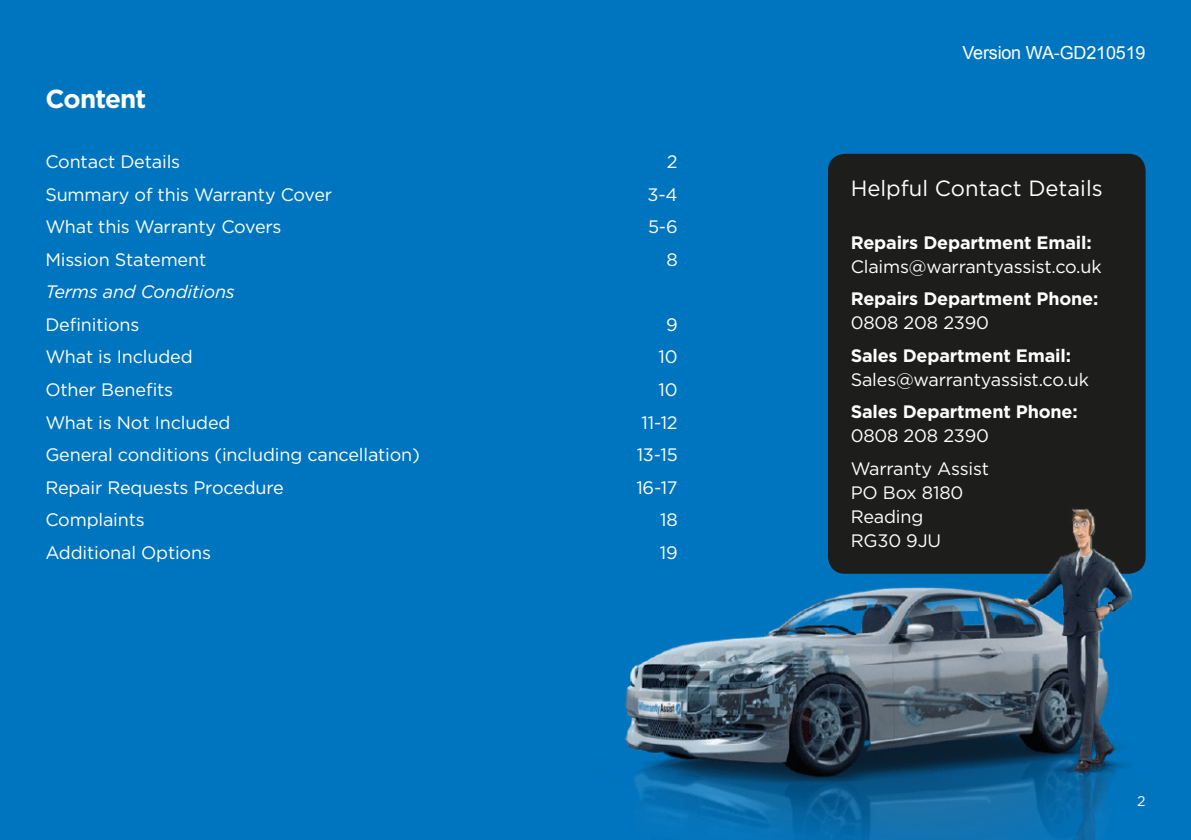
<style>
.page{position:relative;width:1191px;height:840px;background:#fff}
.page>*{position:absolute;margin:0;border:0;box-sizing:border-box;transform-origin:0 0}
.t1{font:700 26px "Gotham";letter-spacing:-.03em;color:#fff}
.t2{font:22px "Gotham";color:#fff}
.t3{font:18px/24px "Gotham";letter-spacing:-.01em;color:#fff}
.t4{font:700 18px "Gotham";letter-spacing:-.01em;color:#fff}
.t5{font:italic 18px "Gotham";letter-spacing:-.01em;color:#fff}
.t6{font:18px "Arial";letter-spacing:-.01em;color:#fff}
.t7{font:14px "Gotham";color:#fff}
</style>
<div class="page">
<div style="left:0;top:0;width:1191px;height:839px;background:#0075bf"></div>
<div style="left:828px;top:154px;width:317px;height:419px;background:#1d1d1b;border-radius:17px"></div>
<img style="left:624px;top:506px;width:522px;height:333px">
<h1 class="t1" style="left:45px;top:81px;width:103px">Content</h1>
<p class="t3" style="left:45px;top:149px;width:136px">Contact Details</p>
<p class="t3" style="left:667px;top:149px;width:12px">2</p>
<p class="t3" style="left:45px;top:182px;width:288px">Summary of this Warranty Cover</p>
<p class="t3" style="left:647px;top:182px;width:32px">3-4</p>
<p class="t3" style="left:45px;top:214px;width:238px">What this Warranty Covers</p>
<p class="t3" style="left:648px;top:214px;width:31px">5-6</p>
<p class="t3" style="left:45px;top:247px;width:162px">Mission Statement</p>
<p class="t3" style="left:666px;top:247px;width:13px">8</p>
<p class="t5" style="left:45px;top:280px;width:191px">Terms and Conditions</p>
<p class="t3" style="left:45px;top:312px;width:95px">Definitions</p>
<p class="t3" style="left:666px;top:312px;width:13px">9</p>
<p class="t3" style="left:45px;top:344px;width:149px">What is Included</p>
<p class="t3" style="left:658px;top:344px;width:21px">10</p>
<p class="t3" style="left:45px;top:377px;width:129px">Other Benefits</p>
<p class="t3" style="left:658px;top:377px;width:21px">10</p>
<p class="t3" style="left:45px;top:409px;width:187px">What is Not Included</p>
<p class="t3" style="left:641px;top:409px;width:38px">11-12</p>
<p class="t3" style="left:45px;top:442px;width:376px">General conditions (including cancellation)</p>
<p class="t3" style="left:636px;top:442px;width:43px">13-15</p>
<p class="t3" style="left:45px;top:474px;width:240px">Repair Requests Procedure</p>
<p class="t3" style="left:636px;top:474px;width:43px">16-17</p>
<p class="t3" style="left:45px;top:507px;width:101px">Complaints</p>
<p class="t3" style="left:660px;top:507px;width:19px">18</p>
<p class="t3" style="left:45px;top:539px;width:167px">Additional Options</p>
<p class="t3" style="left:660px;top:539px;width:19px">19</p>
<p class="t6" style="left:962px;top:40px;width:185px">Version WA-GD210519</p>
<p class="t2" style="left:850px;top:174px;width:253px">Helpful Contact Details</p>
<p class="t4" style="left:850px;top:230px;width:242px">Repairs Department Email:</p>
<p class="t3" style="left:850px;top:253px;width:252px">Claims@warrantyassist.co.uk</p>
<p class="t4" style="left:850px;top:286px;width:249px">Repairs Department Phone:</p>
<p class="t3" style="left:850px;top:310px;width:140px">0808 208 2390</p>
<p class="t4" style="left:850px;top:343px;width:222px">Sales Department Email:</p>
<p class="t3" style="left:850px;top:366px;width:240px">Sales@warrantyassist.co.uk</p>
<p class="t4" style="left:850px;top:399px;width:229px">Sales Department Phone:</p>
<p class="t3" style="left:850px;top:419px;width:140px;line-height:32.6px">0808 208 2390<br>Warranty Assist</p>
<p class="t3" style="left:850px;top:479px;width:114px">PO Box 8180<br>Reading<br>RG30 9JU</p>
<p class="t7" style="left:1137px;top:791px;width:10px">2</p>
</div>
